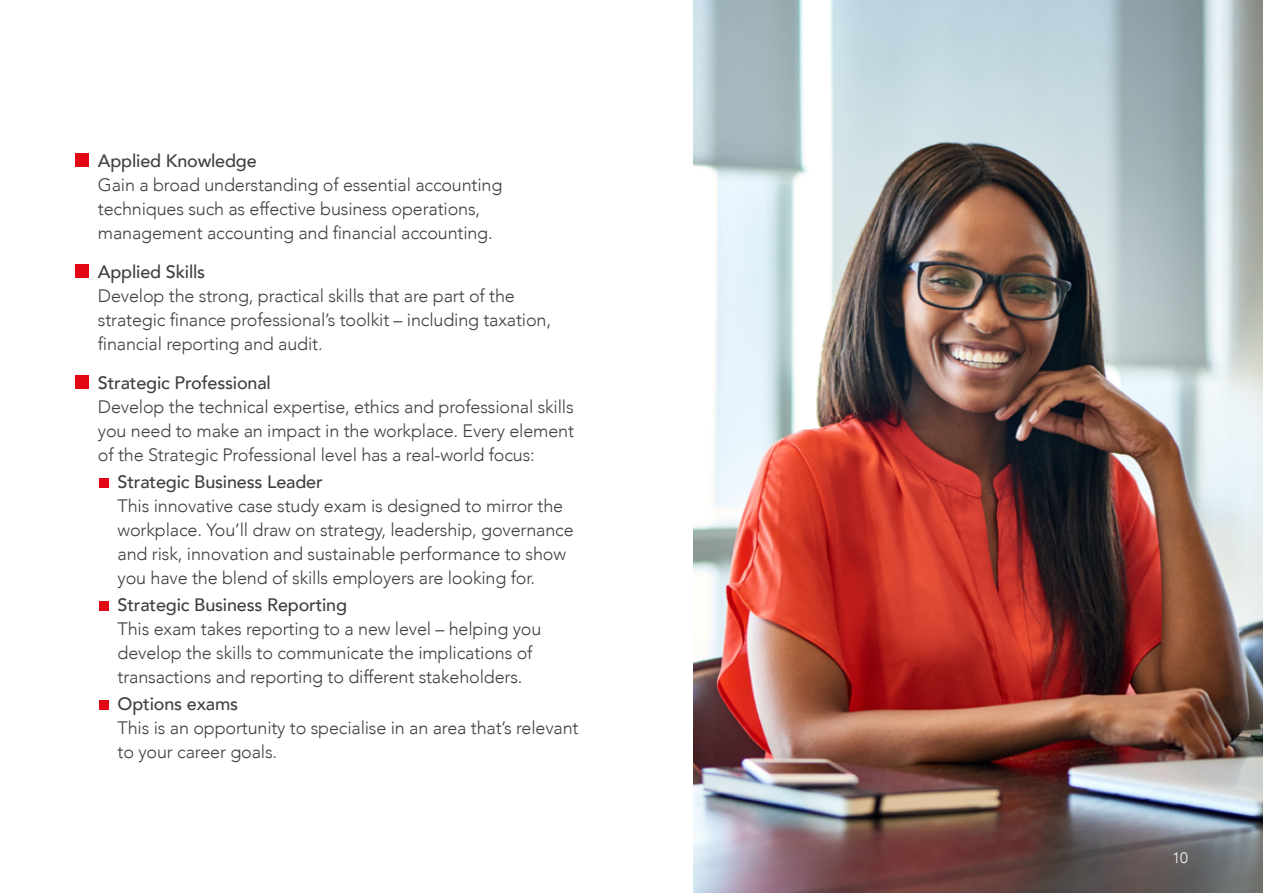
<style>
.page{position:relative;width:1263px;height:893px;background:#fff}
.page>*{position:absolute;margin:0;border:0;box-sizing:border-box;transform-origin:0 0}
.t1{font:300 18px/24px "Avenir";letter-spacing:-.01em;color:#404040}
.t2{font:500 18px "Avenir";letter-spacing:-.01em;color:#404040}
.t3{font:300 15px "Avenir";color:#fff}
</style>
<div class="page">
<svg style="left:88px;top:153px;width:1px;height:14px"></svg>
<div style="left:75px;top:153px;width:13px;height:14px;background:#e30613"></div>
<div style="left:75px;top:264px;width:13px;height:14px;background:#e30613"></div>
<div style="left:75px;top:375px;width:13px;height:14px;background:#e30613"></div>
<div style="left:99px;top:478px;width:9px;height:10px;background:#e30613"></div>
<div style="left:99px;top:601px;width:9px;height:10px;background:#e30613"></div>
<div style="left:99px;top:700px;width:9px;height:10px;background:#e30613"></div>
<img style="left:693px;top:0;width:570px;height:893px">
<p class="t2" style="left:98px;top:145px;width:160px">Applied Knowledge</p>
<p class="t1" style="left:98px;top:172px;width:406px">Gain a broad understanding of essential accounting techniques such as effective business operations, management accounting and financial accounting.</p>
<p class="t2" style="left:98px;top:256px;width:109px">Applied Skills</p>
<p class="t1" style="left:98px;top:283px;width:455px">Develop the strong, practical skills that are part of the strategic finance professional’s toolkit – including taxation, financial reporting and audit.</p>
<p class="t2" style="left:98px;top:367px;width:174px">Strategic Professional</p>
<p class="t1" style="left:98px;top:394px;width:478px;text-align:justify">Develop the technical expertise, ethics and professional skills you need to make an impact in the workplace. Every element of the Strategic Professional level has a real-world focus:</p>
<p class="t2" style="left:118px;top:466px;width:207px">Strategic Business Leader</p>
<p class="t1" style="left:118px;top:493px;width:458px">This innovative case study exam is designed to mirror the workplace. You’ll draw on strategy, leadership, governance and risk, innovation and sustainable performance to show you have the blend of skills employers are looking for.</p>
<p class="t2" style="left:118px;top:589px;width:231px">Strategic Business Reporting</p>
<p class="t1" style="left:118px;top:616px;width:425px">This exam takes reporting to a new level – helping you develop the skills to communicate the implications of transactions and reporting to different stakeholders.</p>
<p class="t2" style="left:118px;top:688px;width:122px">Options exams</p>
<p class="t1" style="left:118px;top:715px;width:462px">This is an opportunity to specialise in an area that’s relevant to your career goals.</p>
<p class="t3" style="left:1172px;top:849px;width:17px">10</p>
</div>
